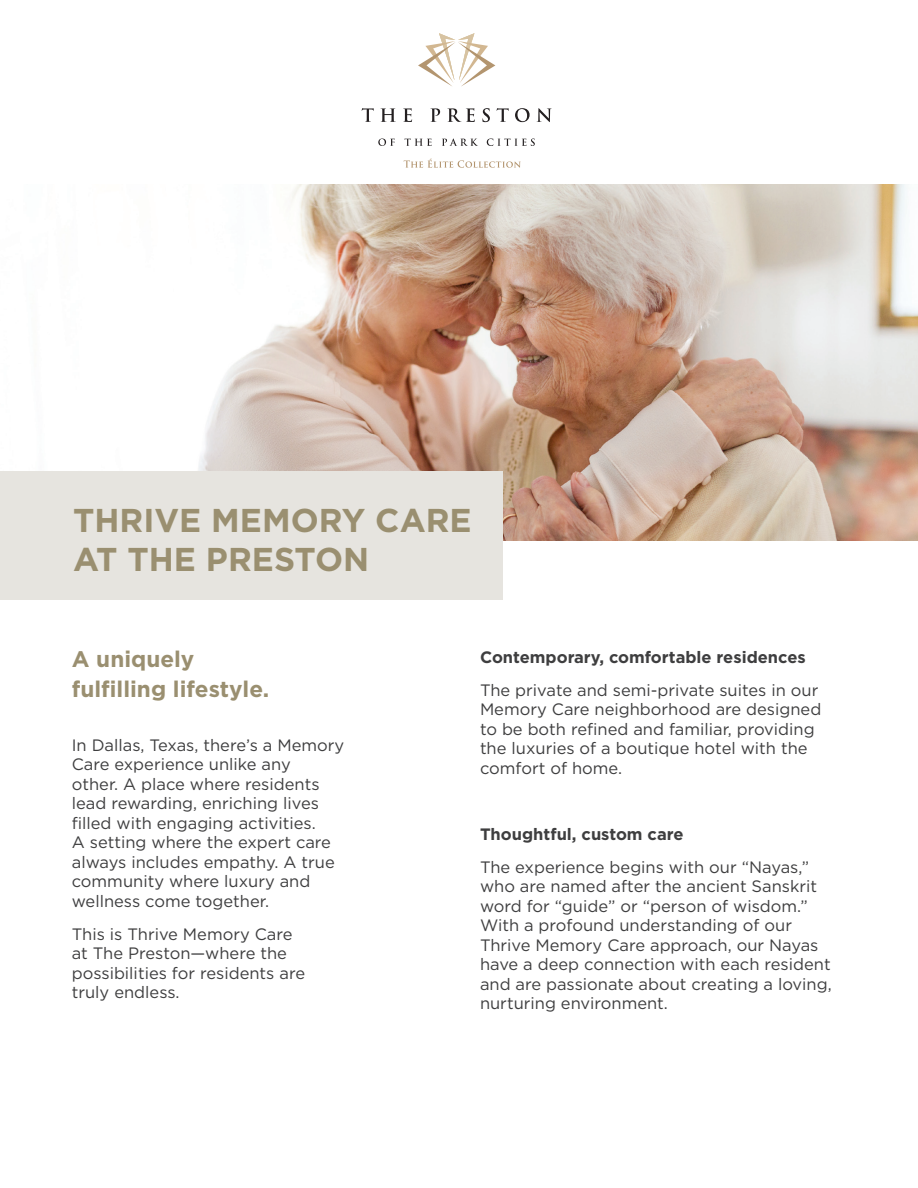
<style>
.page{position:relative;width:918px;height:1188px;background:#fff}
.page>*{position:absolute;margin:0;border:0;box-sizing:border-box;transform-origin:0 0}
.t1{font:700 33px/39px "Gotham";color:#9a8f70}
.t2{font:700 22.5px/30px "Gotham";color:#9a8f70}
.t3{font:16.5px/19.5px "Gotham";color:#3e3e3f}
.t4{font:700 16.5px "Gotham";color:#3e3e3f}
</style>
<div class="page">
<img style="left:198px;top:184px;width:720px;height:356px">
<div style="left:0;top:471px;width:502px;height:129px;background:#e6e4df"></div>
<svg style="left:378px;top:139px;width:17px;height:7px"></svg>
<svg style="left:404px;top:139px;width:28px;height:7px"></svg>
<svg style="left:442px;top:138px;width:36px;height:8px"></svg>
<svg style="left:487px;top:139px;width:48px;height:7px"></svg>
<svg style="left:362px;top:108px;width:12px;height:14px"></svg>
<svg style="left:381px;top:108px;width:15px;height:14px"></svg>
<svg style="left:403px;top:108px;width:9px;height:14px"></svg>
<svg style="left:430px;top:108px;width:10px;height:14px"></svg>
<svg style="left:447px;top:108px;width:28px;height:14px"></svg>
<svg style="left:482px;top:108px;width:8px;height:14px"></svg>
<svg style="left:497px;top:108px;width:12px;height:14px"></svg>
<svg style="left:515px;top:108px;width:15px;height:14px"></svg>
<svg style="left:537px;top:108px;width:15px;height:14px"></svg>
<svg style="left:418px;top:33px;width:77px;height:54px"></svg>
<svg style="left:404px;top:158px;width:117px;height:10px"></svg>
<p class="t1" style="left:73px;top:501px;width:400px">THRIVE MEMORY CARE<br>AT THE PRESTON</p>
<p class="t2" style="left:72px;top:644px;width:199px">A uniquely fulfilling lifestyle.</p>
<p class="t4" style="left:480px;top:646px;width:327px">Contemporary, comfortable residences</p>
<p class="t3" style="left:480px;top:680px;width:343px">The private and semi-private suites in our Memory Care neighborhood are designed to be both refined and familiar, providing the luxuries of a boutique hotel with the comfort of home.</p>
<p class="t3" style="left:72px;top:735px;width:274px">In Dallas, Texas, there’s a Memory<br>Care experience unlike any<br>other. A place where residents lead rewarding, enriching lives filled with engaging activities.<br>A setting where the expert care always includes empathy. A true community where luxury and wellness come together.</p>
<p class="t3" style="left:72px;top:924px;width:235px">This is Thrive Memory Care at The Preston—where the possibilities for residents are truly endless.</p>
<p class="t4" style="left:480px;top:823px;width:205px">Thoughtful, custom care</p>
<p class="t3" style="left:480px;top:857px;width:353px">The experience begins with our “Nayas,” who are named after the ancient Sanskrit word for “guide” or “person of wisdom.” With a profound understanding of our Thrive Memory Care approach, our Nayas have a deep connection with each resident and are passionate about creating a loving, nurturing environment.</p>
</div>
